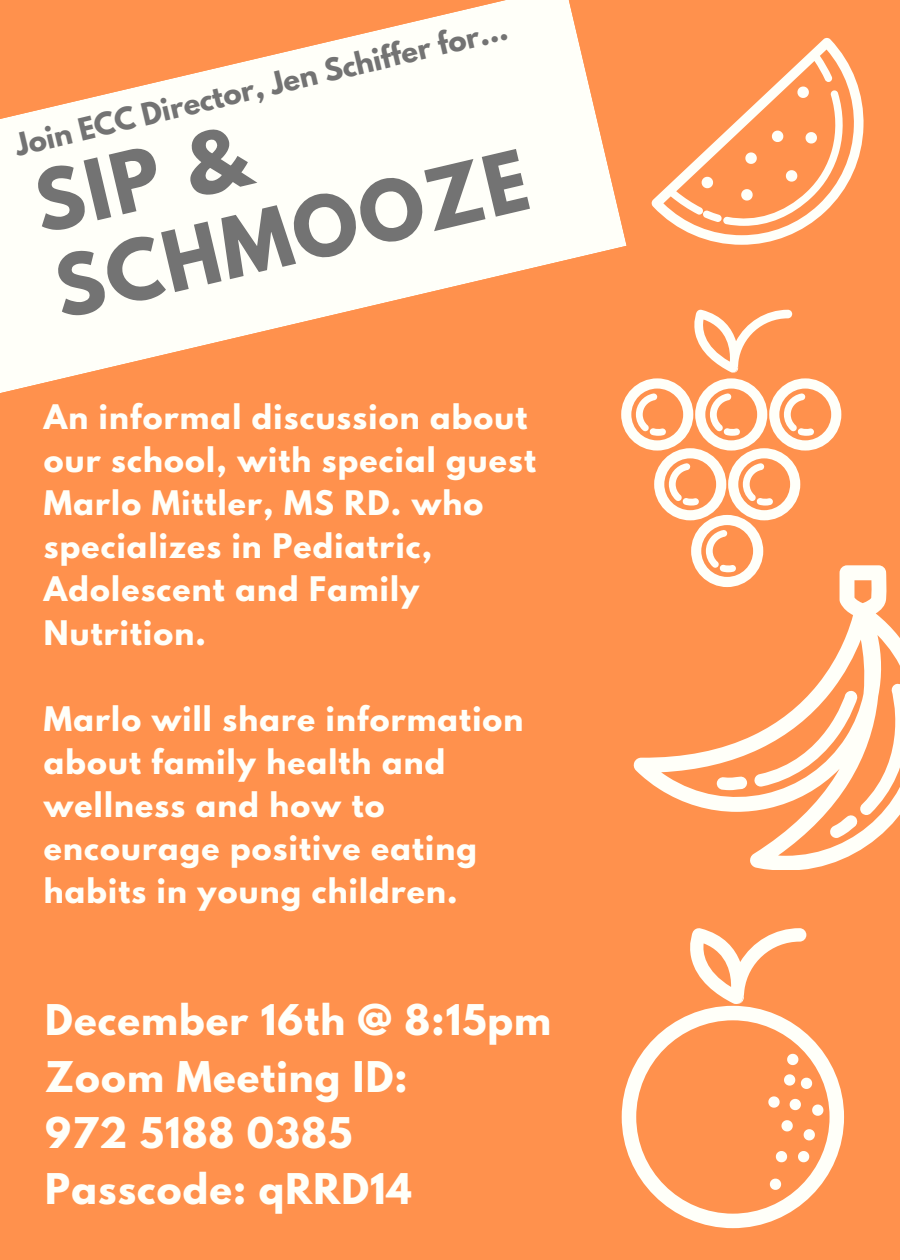
<style>
.page{position:relative;width:900px;height:1260px;background:#ff914d}
.page>*{position:absolute;margin:0;border:0;box-sizing:border-box;transform-origin:0 0}
.t1{font:700 74.25px/87px "League Spartan";color:#737373}
.t2{font:700 37.5px/56.2px "League Spartan";letter-spacing:.03em;color:#fffff9}
.t3{font:700 30px/43px "League Spartan";letter-spacing:.04em;color:#fffff9}
.t4{font:700 27.5px "League Spartan";color:#737373}
</style>
<div class="page">
<svg style="left:652px;top:37px;width:212px;height:208px"></svg>
<svg style="left:621px;top:310px;width:220px;height:256px"></svg>
<svg style="left:634px;top:566px;width:266px;height:304px"></svg>
<svg style="left:716px;top:776px;width:31px;height:14px"></svg>
<svg style="left:754px;top:683px;width:146px;height:155px"></svg>
<svg style="left:690px;top:928px;width:116px;height:76px"></svg>
<svg style="left:622px;top:1006px;width:222px;height:222px"></svg>
<svg style="left:790px;top:1099px;width:11px;height:11px"></svg>
<svg style="left:801px;top:1078px;width:11px;height:11px"></svg>
<svg style="left:787px;top:1054px;width:11px;height:11px"></svg>
<svg style="left:784px;top:1074px;width:11px;height:12px"></svg>
<svg style="left:768px;top:1096px;width:12px;height:12px"></svg>
<svg style="left:812px;top:1105px;width:11px;height:11px"></svg>
<svg style="left:781px;top:1120px;width:12px;height:11px"></svg>
<svg style="left:776px;top:1151px;width:11px;height:11px"></svg>
<svg style="left:804px;top:1129px;width:11px;height:11px"></svg>
<svg style="left:798px;top:1151px;width:11px;height:11px"></svg>
<svg style="left:770px;top:1179px;width:11px;height:11px"></svg>
<svg style="left:0;top:0;width:627px;height:406px;fill:#fffff9"></svg>
<p class="t4" style="left:12px;top:130px;width:506px;rotate:-13deg">Join ECC Director, Jen Schiffer for...</p>
<h1 class="t1" style="left:27px;top:171px;width:486px;rotate:-13deg">SIP &amp;<br>SCHMOOZE</h1>
<p class="t3" style="left:44px;top:399px;width:494px">An informal discussion about our school, with special guest<br>Marlo Mittler, MS RD. who specializes in Pediatric,<br>Adolescent and Family<br>Nutrition.</p>
<p class="t3" style="left:44px;top:701px;width:481px">Marlo will share information about family health and wellness and how to encourage positive eating habits in young children.</p>
<p class="t2" style="left:45px;top:997px;width:507px">December 16th @ 8:15pm<br>Zoom Meeting ID:<br>972 5188 0385<br>Passcode: qRRD14</p>
</div>
